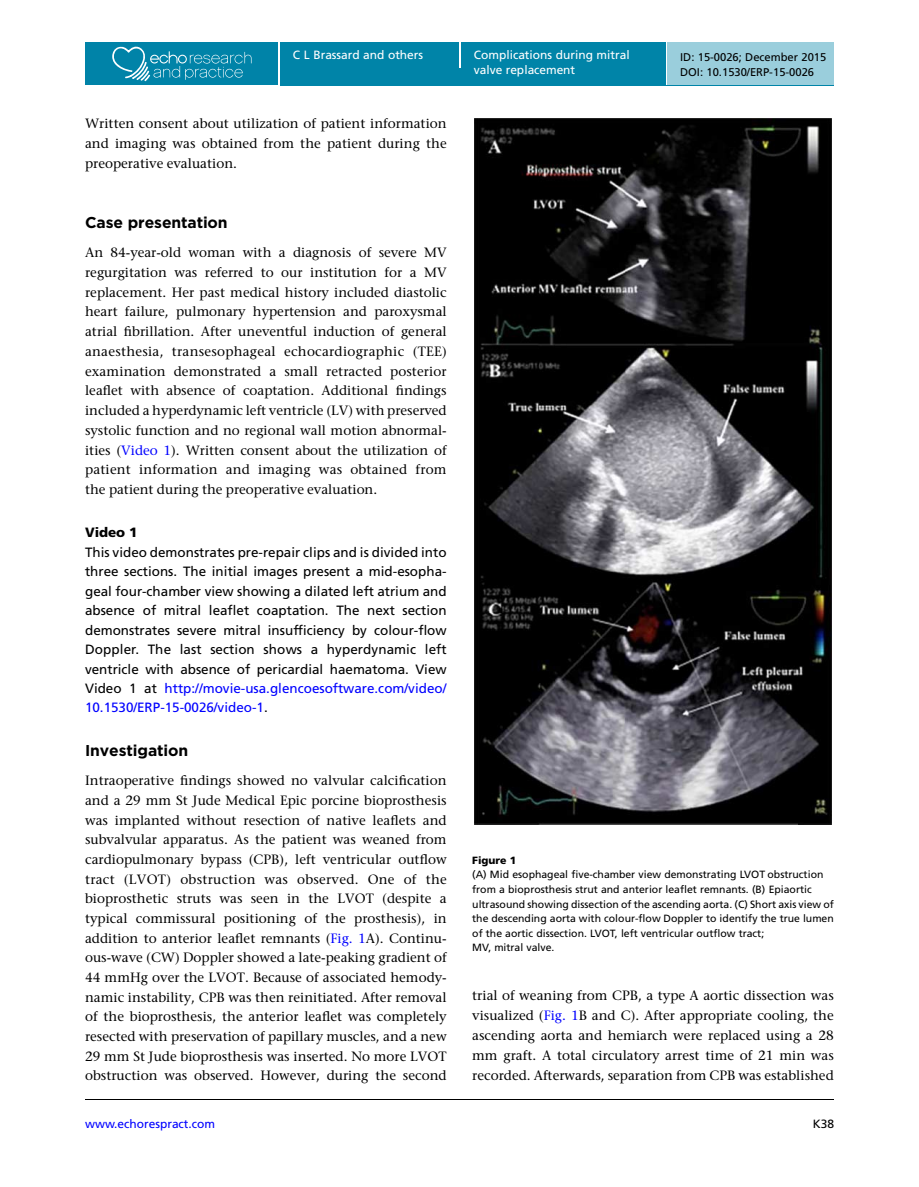
<style>
.page{position:relative;width:919px;height:1187px;background:#fff}
.page>*{position:absolute;margin:0;border:0;box-sizing:border-box;transform-origin:0 0}
.t1{font:15.75px "Adv T Tc 3 a 855 a 1.B";color:#000}
.t2{font:13.5px/19.6px "Adv PS9725";color:#000;text-align:justify}
.t3{font:13.5px/19.4px "Adv PSA334";color:#000;text-align:justify}
.t4{font:13.5px "Adv PSA338";color:#000}
.t5{font:12px/14.5px "Adv PSA334";color:#fff}
.t6{font:12px "Adv PSA334";color:#00f}
.t7{font:12px "Adv PSA334";color:#000}
.t8{font:11.25px/14.5px "Adv PSA334";color:#000}
.t9{font:10.5px/14.5px "Adv PSA334";color:#000}
.t10{font:10.5px "Adv PSA338";color:#000}
.s1{color:#00f}
</style>
<div class="page">
<img style="left:474px;top:119px;width:357px;height:705px">
<div style="left:85px;top:43px;width:194px;height:42px;background:#0083a8"></div>
<svg style="left:112px;top:46px;width:139px;height:36px"></svg>
<div style="left:280px;top:51px;width:553px;height:34px;background:#0084a8"></div>
<div style="left:280px;top:43px;width:179px;height:8px;background:#0084a8"></div>
<hr style="left:459px;top:43px;width:2px;height:25px;background:#fff">
<div style="left:461px;top:43px;width:204px;height:42px;background:#0084a8"></div>
<hr style="left:665px;top:43px;width:2px;height:42px;background:#fff">
<div style="left:667px;top:43px;width:82px;height:42px;background:#9acedc"></div>
<div style="left:749px;top:43px;width:84px;height:42px;background:#9acedc"></div>
<hr style="left:85px;top:1099px;width:748px;height:1px;background:#000">
<p class="t5" style="left:293px;top:49px;width:132px">C L Brassard and others</p>
<p class="t5" style="left:473px;top:49px;width:157px">Complications during mitral valve replacement</p>
<p class="t8" style="left:680px;top:51px;width:148px">ID: 15-0026; December 2015<br>DOI: 10.1530/ERP-15-0026</p>
<p class="t2" style="left:85px;top:114px;width:363px;line-height:20.2px">Written consent about utilization of patient information and imaging was obtained from the patient during the preoperative evaluation.</p>
<p class="t1" style="left:85px;top:216px;width:144px">Case presentation</p>
<p class="t2" style="left:85px;top:244px;width:363px">An 84-year-old woman with a diagnosis of severe MV regurgitation was referred to our institution for a MV replacement. Her past medical history included diastolic heart failure, pulmonary hypertension and paroxysmal atrial fibrillation. After uneventful induction of general anaesthesia, transesophageal echocardiographic (TEE) examination demonstrated a small retracted posterior leaflet with absence of coaptation. Additional findings included a hyperdynamic left ventricle (LV) with preserved systolic function and no regional wall motion abnormal&shy;ities (<span class="s1">Video 1</span>). Written consent about the utilization of patient information and imaging was obtained from the patient during the preoperative evaluation.</p>
<p class="t4" style="left:85px;top:527px;width:54px">Video 1</p>
<p class="t3" style="left:85px;top:543px;width:363px">This video demonstrates pre-repair clips and is divided into three sections. The initial images present a mid-esopha&shy;geal four-chamber view showing a dilated left atrium and absence of mitral leaflet coaptation. The next section demonstrates severe mitral insufficiency by colour-flow Doppler. The last section shows a hyperdynamic left ventricle with absence of pericardial haematoma. View Video 1 at <span class="s1">http://movie-usa.glencoesoftware.com/video/ 10.1530/ERP-15-0026/video-1</span>.</p>
<p class="t1" style="left:85px;top:744px;width:104px">Investigation</p>
<p class="t2" style="left:85px;top:772px;width:363px">Intraoperative findings showed no valvular calcification and a 29 mm St Jude Medical Epic porcine bioprosthesis was implanted without resection of native leaflets and subvalvular apparatus. As the patient was weaned from cardiopulmonary bypass (CPB), left ventricular outflow tract (LVOT) obstruction was observed. One of the bioprosthetic struts was seen in the LVOT (despite a typical commissural positioning of the prosthesis), in addition to anterior leaflet remnants (<span class="s1">Fig. 1</span>A). Continu&shy;ous-wave (CW) Doppler showed a late-peaking gradient of 44 mmHg over the LVOT. Because of associated hemody&shy;namic instability, CPB was then reinitiated. After removal of the bioprosthesis, the anterior leaflet was completely resected with preservation of papillary muscles, and a new 29 mm St Jude bioprosthesis was inserted. No more LVOT obstruction was observed. However, during the second</p>
<p class="t10" style="left:472px;top:856px;width:45px">Figure 1</p>
<p class="t9" style="left:472px;top:868px;width:363px">(A) Mid esophageal five-chamber view demonstrating LVOT obstruction from a bioprosthesis strut and anterior leaflet remnants. (B) Epiaortic ultrasound showing dissection of the ascending aorta. (C) Short axis view of the descending aorta with colour-flow Doppler to identify the true lumen of the aortic dissection. LVOT, left ventricular outflow tract;<br>MV, mitral valve.</p>
<p class="t2" style="left:472px;top:986px;width:363px">trial of weaning from CPB, a type A aortic dissection was visualized (<span class="s1">Fig. 1</span>B and C). After appropriate cooling, the ascending aorta and hemiarch were replaced using a 28 mm graft. A total circulatory arrest time of 21 min was recorded. Afterwards, separation from CPB was established</p>
<p class="t6" style="left:85px;top:1119px;width:131px">www.echorespract.com</p>
<p class="t7" style="left:812px;top:1119px;width:23px">K38</p>
</div>
